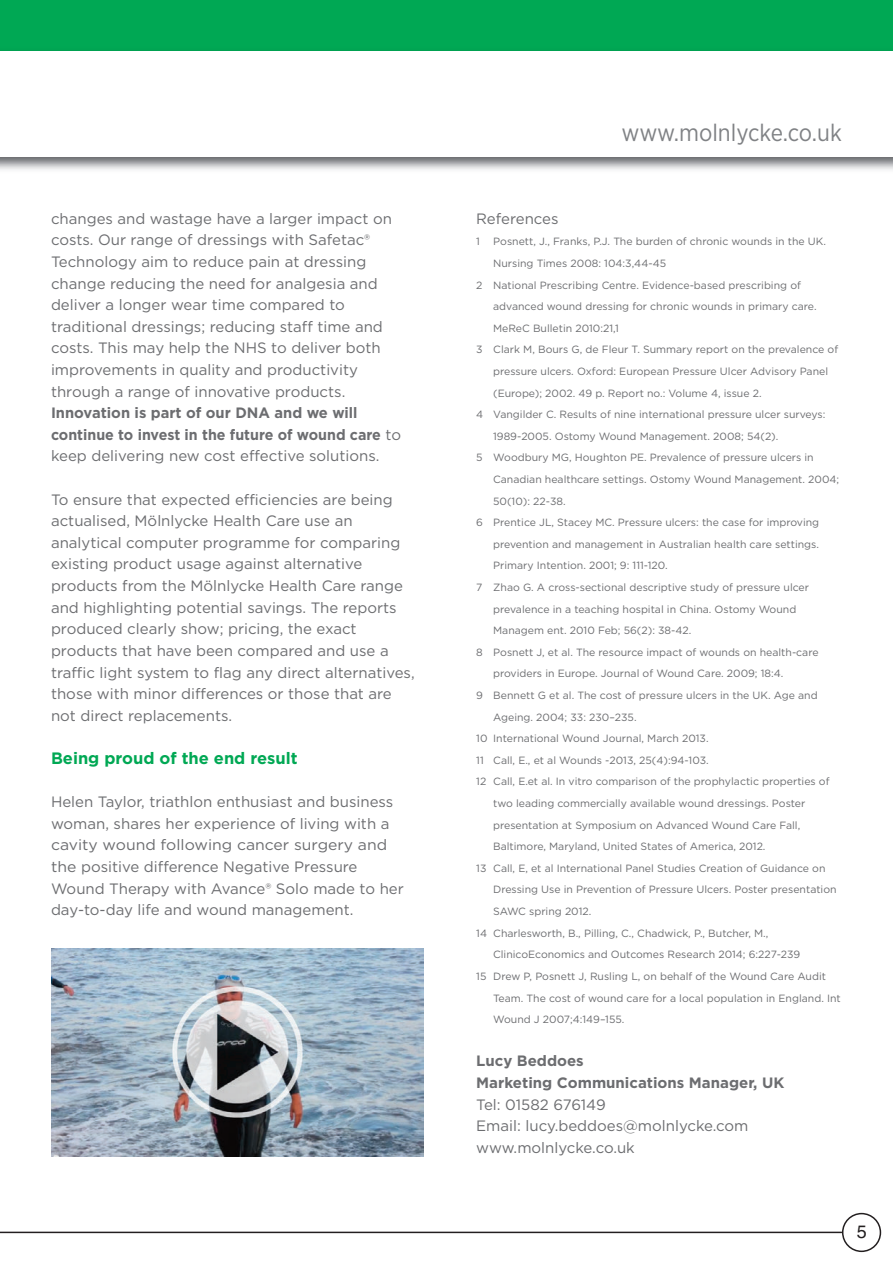
<style>
.page{position:relative;width:893px;height:1263px;background:#fff}
.page>*{position:absolute;margin:0;border:0;box-sizing:border-box;transform-origin:0 0}
.t1{font:24px "Gotham Narrow";color:#808285}
.t2{font:18px "Helvetica";color:#231f20}
.t3{font:700 16.5px "Gotham";color:#00a854}
.t4{font:15px/21.6px "Gotham";color:#6c6d70}
.t5{font:700 15px/21.6px "Gotham";color:#6c6d70}
.t6{font:10.5px "Gotham";color:#6c6d70}
.s1{font-weight:400}
</style>
<div class="page">
<img style="left:51px;top:949px;width:373px;height:207px">
<div style="left:0;top:0;width:893px;height:51px;background:#00a854"></div>
<svg style="left:842px;top:1213px;width:39px;height:39px"></svg>
<hr style="left:0;top:1231px;width:842px;height:2px;background:#231f20">
<p class="t4" style="left:51px;top:209px;width:342px">changes and wastage have a larger impact on costs. Our range of dressings with Safetac® Technology aim to reduce pain at dressing change reducing the need for analgesia and deliver a longer wear time compared to traditional dressings; reducing staff time and costs. This may help the NHS to deliver both improvements in quality and productivity through a range of innovative products.</p>
<h3 class="t5" style="left:51px;top:403px;width:351px">Innovation is part of our DNA and we will continue to invest in the future of wound care <span class="s1">to keep delivering new cost effective solutions.</span></h3>
<p class="t4" style="left:51px;top:490px;width:365px">To ensure that expected efficiencies are being actualised, Mölnlycke Health Care use an analytical computer programme for comparing existing product usage against alternative products from the Mölnlycke Health Care range and highlighting potential savings. The reports produced clearly show; pricing, the exact products that have been compared and use a traffic light system to flag any direct alternatives, those with minor differences or those that are not direct replacements.</p>
<h3 class="t3" style="left:51px;top:752px;width:248px">Being proud of the end result</h3>
<p class="t4" style="left:51px;top:792px;width:354px">Helen Taylor, triathlon enthusiast and business woman, shares her experience of living with a cavity wound following cancer surgery and the positive difference Negative Pressure Wound Therapy with Avance® Solo made to her day-to-day life and wound management.</p>
<h1 class="t1" style="left:622px;top:124px;width:222px">www.molnlycke.co.uk</h1>
<h3 class="t4" style="left:476px;top:209px;width:84px">References</h3>
<p class="t6" style="left:476px;top:238px;width:5px">1</p>
<p class="t6" style="left:493px;top:238px;width:334px">Posnett, J., Franks, P.J. The burden of chronic wounds in the UK.</p>
<p class="t6" style="left:493px;top:260px;width:174px">Nursing Times 2008: 104:3,44-45</p>
<p class="t6" style="left:476px;top:281px;width:326px">2 National Prescribing Centre. Evidence-based prescribing of</p>
<p class="t6" style="left:493px;top:303px;width:325px">advanced wound dressing for chronic wounds in primary care.</p>
<p class="t6" style="left:493px;top:324px;width:127px">MeReC Bulletin 2010:21,1</p>
<p class="t6" style="left:476px;top:346px;width:363px">3 Clark M, Bours G, de Fleur T. Summary report on the prevalence of</p>
<p class="t6" style="left:493px;top:368px;width:336px">pressure ulcers. Oxford: European Pressure Ulcer Advisory Panel</p>
<p class="t6" style="left:493px;top:389px;width:270px">(Europe); 2002. 49 p. Report no.: Volume 4, issue 2.</p>
<p class="t6" style="left:476px;top:411px;width:351px">4 Vangilder C. Results of nine international pressure ulcer surveys:</p>
<p class="t6" style="left:493px;top:432px;width:287px">1989-2005. Ostomy Wound Management. 2008; 54(2).</p>
<p class="t6" style="left:476px;top:454px;width:339px">5 Woodbury MG, Houghton PE. Prevalence of pressure ulcers in</p>
<p class="t6" style="left:493px;top:476px;width:348px">Canadian healthcare settings. Ostomy Wound Management. 2004;</p>
<p class="t6" style="left:493px;top:497px;width:74px">50(10): 22-38.</p>
<p class="t6" style="left:476px;top:519px;width:344px">6 Prentice JL, Stacey MC. Pressure ulcers: the case for improving</p>
<p class="t6" style="left:493px;top:540px;width:327px">prevention and management in Australian health care settings.</p>
<p class="t6" style="left:493px;top:562px;width:176px">Primary Intention. 2001; 9: 111-120.</p>
<p class="t6" style="left:476px;top:584px;width:334px">7 Zhao G. A cross-sectional descriptive study of pressure ulcer</p>
<p class="t6" style="left:493px;top:605px;width:305px">prevalence in a teaching hospital in China. Ostomy Wound</p>
<p class="t6" style="left:493px;top:627px;width:200px">Managem ent. 2010 Feb; 56(2): 38-42.</p>
<p class="t6" style="left:476px;top:648px;width:344px">8 Posnett J, et al. The resource impact of wounds on health-care</p>
<p class="t6" style="left:493px;top:670px;width:292px">providers in Europe. Journal of Wound Care. 2009; 18:4.</p>
<p class="t6" style="left:476px;top:692px;width:343px">9 Bennett G et al. The cost of pressure ulcers in the UK. Age and</p>
<p class="t6" style="left:493px;top:713px;width:145px">Ageing. 2004; 33: 230–235.</p>
<p class="t6" style="left:476px;top:735px;width:234px">10 International Wound Journal, March 2013.</p>
<p class="t6" style="left:476px;top:756px;width:234px">11 Call, E., et al Wounds -2013, 25(4):94-103.</p>
<p class="t6" style="left:476px;top:778px;width:355px">12 Call, E.et al. In vitro comparison of the prophylactic properties of</p>
<p class="t6" style="left:493px;top:800px;width:314px">two leading commercially available wound dressings. Poster</p>
<p class="t6" style="left:493px;top:821px;width:309px">presentation at Symposium on Advanced Wound Care Fall,</p>
<p class="t6" style="left:493px;top:843px;width:274px">Baltimore, Maryland, United States of America, 2012.</p>
<p class="t6" style="left:476px;top:864px;width:351px">13 Call, E, et al International Panel Studies Creation of Guidance on</p>
<p class="t6" style="left:493px;top:886px;width:345px">Dressing Use in Prevention of Pressure Ulcers. Poster presentation</p>
<p class="t6" style="left:493px;top:908px;width:100px">SAWC spring 2012.</p>
<p class="t6" style="left:476px;top:929px;width:294px">14 Charlesworth, B., Pilling, C., Chadwick, P., Butcher, M.,</p>
<p class="t6" style="left:493px;top:951px;width:309px">ClinicoEconomics and Outcomes Research 2014; 6:227-239</p>
<p class="t6" style="left:476px;top:972px;width:351px">15 Drew P, Posnett J, Rusling L, on behalf of the Wound Care Audit</p>
<p class="t6" style="left:493px;top:994px;width:349px">Team. The cost of wound care for a local population in England. Int</p>
<p class="t6" style="left:493px;top:1016px;width:133px">Wound J 2007;4:149–155.</p>
<h3 class="t5" style="left:476px;top:1051px;width:310px">Lucy Beddoes<br>Marketing Communications Manager, UK</h3>
<h3 class="t4" style="left:476px;top:1095px;width:274px">Tel: 01582 676149<br>Email: lucy.beddoes@molnlycke.com www.molnlycke.co.uk</h3>
<h2 class="t2" style="left:857px;top:1221px;width:12px">5</h2>
</div>
